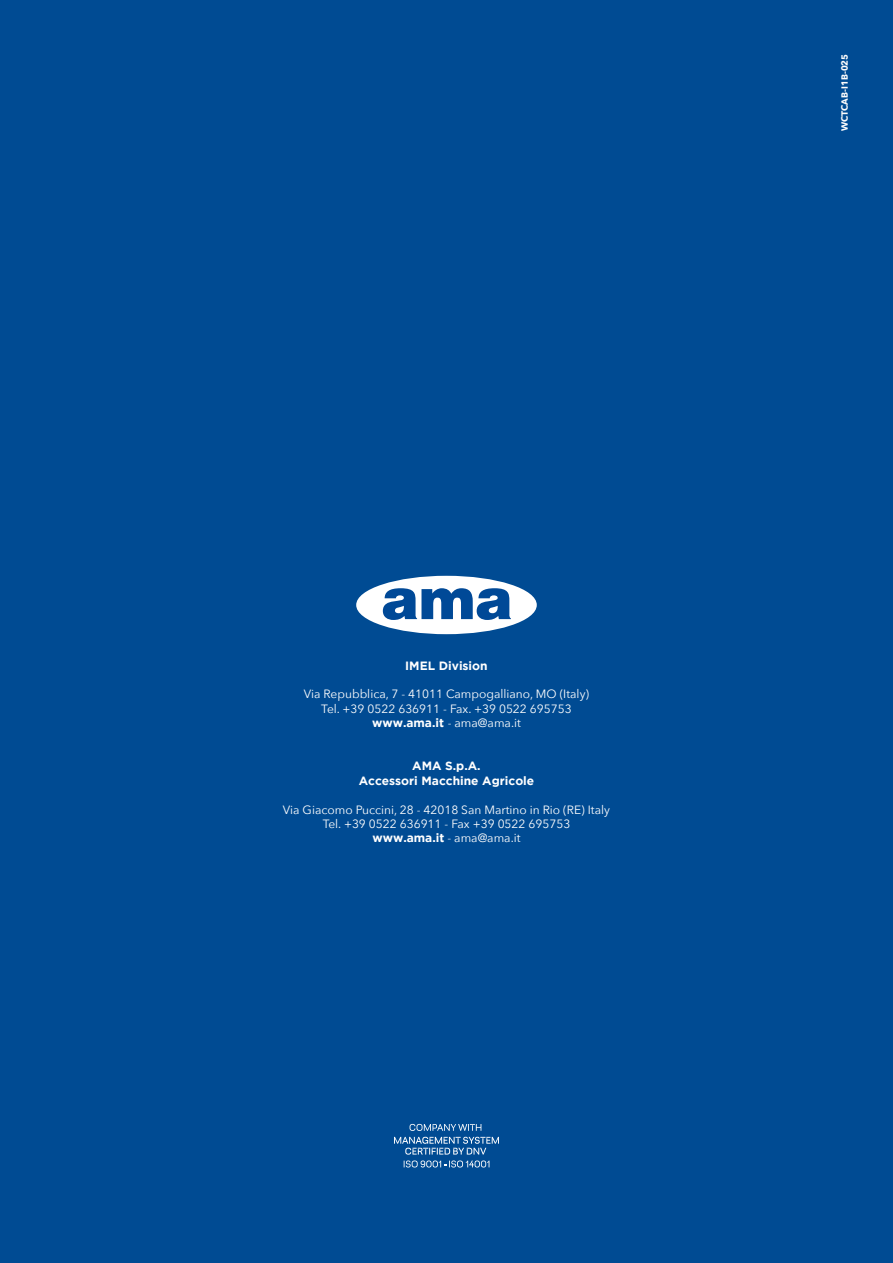
<style>
.page{position:relative;width:893px;height:1263px;background:#004b93}
.page>*{position:absolute;margin:0;border:0;box-sizing:border-box;transform-origin:0 0}
.t1{font:12px/14.4px "Avenir Next";color:#fff;text-align:center}
.t2{font:700 12px/14.4px "Gotham";color:#fff;text-align:center}
.t3{font:700 9px "Avenir Next";color:#fdfcfc}
.s1{font-family:"Gotham";font-weight:700}
</style>
<div class="page">
<svg style="left:394px;top:1137px;width:105px;height:30px"></svg>
<svg style="left:410px;top:1124px;width:71px;height:7px"></svg>
<div style="left:356px;top:576px;width:181px;height:58px;background:#fff;border-radius:50%"></div>
<svg style="left:383px;top:588px;width:128px;height:32px"></svg>
<p class="t2" style="left:405px;top:658px;width:84px">IMEL Division</p>
<p class="t1" style="left:304px;top:686px;width:287px">Via Repubblica, 7 - 41011 Campogalliano, MO (Italy)<br>Tel. +39 0522 636911 - Fax. +39 0522 695753 <span class="s1">www.ama.it</span> - ama@ama.it</p>
<p class="t2" style="left:359px;top:759px;width:177px">AMA S.p.A.<br>Accessori Macchine Agricole</p>
<p class="t1" style="left:283px;top:802px;width:328px">Via Giacomo Puccini, 28 - 42018 San Martino in Rio (RE) Italy<br>Tel. +39 0522 636911 - Fax +39 0522 695753<br><span class="s1">www.ama.it</span> - ama@ama.it</p>
<p class="t3" style="left:837px;top:131px;width:79px;rotate:-90deg">WCTCAB-I1B-025</p>
</div>
